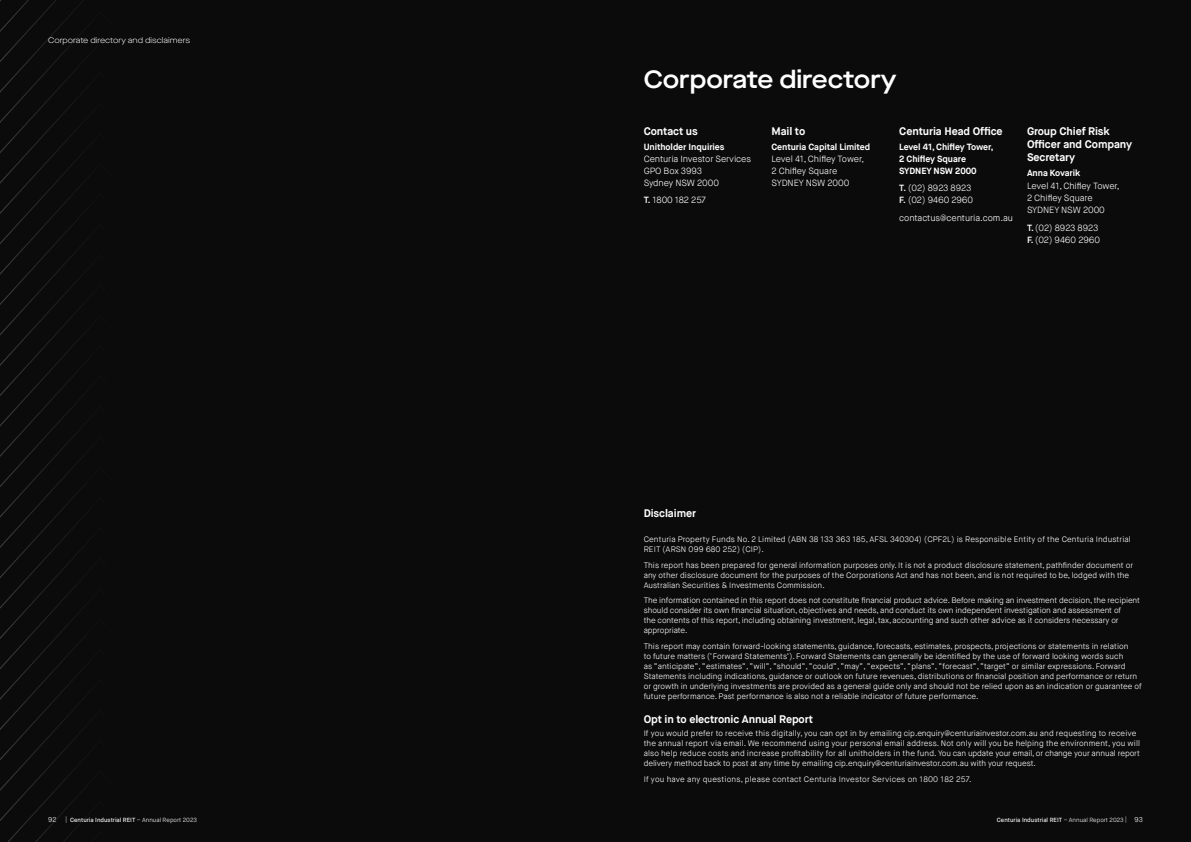
<style>
.page{position:relative;width:1191px;height:842px;background:#fff}
.page>*{position:absolute;margin:0;border:0;box-sizing:border-box;transform-origin:0 0}
.t1{font:600 25px "Maison Neue Extended";color:#fff}
.t2{font:700 11px/13px "Maison Neue";letter-spacing:-.01em;color:#fff}
.t3{font:300 9px/12px "Maison Neue";letter-spacing:-.01em;color:#fff}
.t4{font:700 9px/12px "Maison Neue";letter-spacing:-.01em;color:#fff}
.t5{font:300 8px/10px "Maison Neue";color:#fff}
.t6{font:300 8px "Maison Neue";letter-spacing:.02em;color:#fff}
.t7{font:300 8px "Maison Neue Extended";color:#fff}
.t8{font:300 7px "Maison Neue";color:#fff}
.t9{font:500 6px "Maison Neue";color:#fff}
.s1{font-weight:300}
.s2{font-weight:600}
.s3{font-weight:300;font-size:7px}
</style>
<div class="page">
<div style="left:0;top:0;width:595px;height:842px;background:#0b0b0b"></div>
<div style="left:596px;top:0;width:595px;height:842px;background:#0b0b0b"></div>
<svg style="left:0;top:0;width:78px;height:842px"></svg>
<p class="t7" style="left:48px;top:35px;width:143px">Corporate directory and disclaimers</p>
<p class="t8" style="left:48px;top:815px;width:10px">92</p>
<p class="t9" style="left:66px;top:816px;width:133px"><sup>|</sup> Centuria Industrial REIT <span class="s1">– Annual Report 2023</span></p>
<h1 class="t1" style="left:643px;top:62px;width:254px">Corporate directory</h1>
<h2 class="t2" style="left:643px;top:124px;width:56px">Contact us</h2>
<p class="t4" style="left:643px;top:140px;width:82px">Unitholder Inquiries</p>
<p class="t3" style="left:643px;top:152px;width:109px">Centuria Investor Services<br>GPO Box 3993<br>Sydney NSW 2000</p>
<p class="t3" style="left:643px;top:194px;width:64px"><span class="s2">T.</span> 1800 182 257</p>
<h2 class="t2" style="left:899px;top:124px;width:105px">Centuria Head Office</h2>
<p class="t4" style="left:899px;top:140px;width:96px">Level 41, Chifley Tower,<br>2 Chifley Square<br>SYDNEY NSW 2000</p>
<p class="t3" style="left:899px;top:182px;width:75px"><span class="s2">T.</span> (02) 8923 8923<br><span class="s2">F.</span> (02) 9460 2960</p>
<p class="t3" style="left:899px;top:212px;width:115px">contactus@centuria.com.au</p>
<h2 class="t2" style="left:771px;top:124px;width:35px">Mail to</h2>
<p class="t4" style="left:771px;top:140px;width:100px">Centuria Capital Limited</p>
<p class="t3" style="left:771px;top:152px;width:94px">Level 41, Chifley Tower,<br>2 Chifley Square<br>SYDNEY NSW 2000</p>
<h2 class="t2" style="left:1027px;top:124px;width:107px">Group Chief Risk<br>Officer and Company<br>Secretary</h2>
<p class="t4" style="left:1027px;top:166px;width:55px">Anna Kovarik</p>
<p class="t3" style="left:1027px;top:180px;width:94px">Level 41, Chifley Tower,<br>2 Chifley Square<br>SYDNEY NSW 2000</p>
<p class="t3" style="left:1027px;top:222px;width:75px"><span class="s2">T.</span> (02) 8923 8923<br><span class="s2">F.</span> (02) 9460 2960</p>
<h2 class="t2" style="left:643px;top:507px;width:54px">Disclaimer</h2>
<p class="t5" style="left:643px;top:534px;width:489px">Centuria Property Funds No. 2 Limited (ABN 38 133 363 185, AFSL 340304) (CPF2L) is Responsible Entity of the Centuria Industrial<br>REIT (ARSN 099 680 252) (CIP).</p>
<p class="t5" style="left:643px;top:560px;width:491px">This report has been prepared for general information purposes only. It is not a product disclosure statement, pathfinder document or any other disclosure document for the purposes of the Corporations Act and has not been, and is not required to be, lodged with the<br>Australian Securities &amp; Investments Commission.</p>
<p class="t5" style="left:643px;top:596px;width:498px">The information contained in this report does not constitute financial product advice. Before making an investment decision, the recipient should consider its own financial situation, objectives and needs, and conduct its own independent investigation and assessment of<br>the contents of this report, including obtaining investment, legal, tax, accounting and such other advice as it considers necessary or appropriate.</p>
<p class="t5" style="left:643px;top:641px;width:499px">This report may contain forward-looking statements, guidance, forecasts, estimates, prospects, projections or statements in relation<br>to future matters (‘Forward Statements’). Forward Statements can generally be identified by the use of forward looking words such<br>as “anticipate”, “estimates”, “will”, “should”, “could”, “may”, “expects”, “plans”, “forecast”, “target” or similar expressions. Forward Statements including indications, guidance or outlook on future revenues, distributions or financial position and performance or return or growth in underlying investments are provided as a general guide only and should not be relied upon as an indication or guarantee of future performance. Past performance is also not a reliable indicator of future performance.</p>
<h2 class="t2" style="left:643px;top:713px;width:171px">Opt in to electronic Annual Report</h2>
<p class="t5" style="left:643px;top:728px;width:498px">If you would prefer to receive this digitally, you can opt in by emailing cip.enquiry@centuriainvestor.com.au and requesting to receive the annual report via email. We recommend using your personal email address. Not only will you be helping the environment, you will also help reduce costs and increase profitability for all unitholders in the fund. You can update your email, or change your annual report delivery method back to post at any time by emailing cip.enquiry@centuriainvestor.com.au with your request.</p>
<p class="t6" style="left:643px;top:774px;width:329px">If you have any questions, please contact Centuria Investor Services on 1800 182 257.</p>
<p class="t9" style="left:997px;top:816px;width:147px">Centuria Industrial REIT <span class="s1">– Annual Report 2023 </span><sup>|</sup> <span class="s3">93</span></p>
</div>
